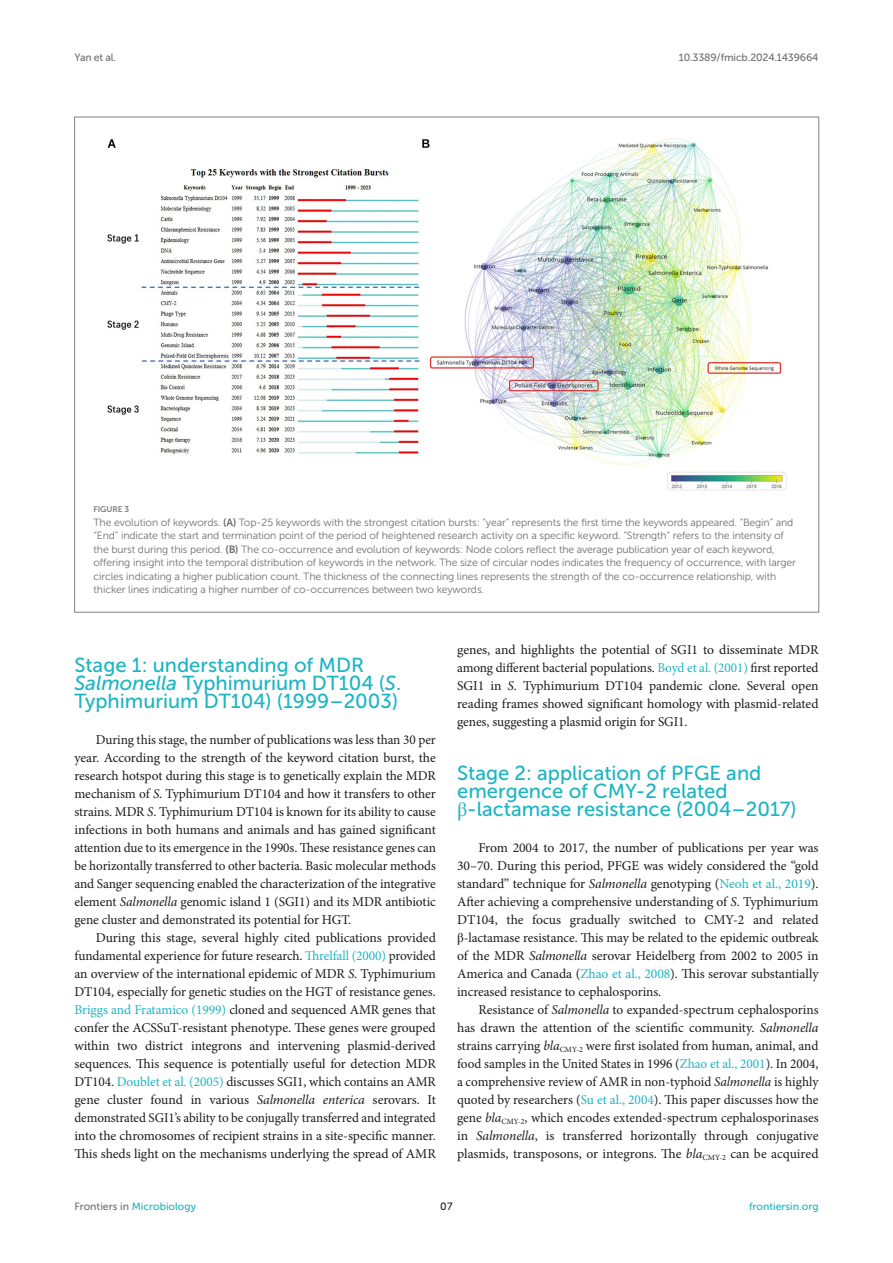
<style>
.page{position:relative;width:893px;height:1263px;background:#fff}
.page>*{position:absolute;margin:0;border:0;box-sizing:border-box;transform-origin:0 0}
.HEAD_1{font:20.25px/18px "Museo Sans 500";color:#1db5c3}
.TEXT{font:13.5px/18px "Minion Pro";letter-spacing:-.005em;color:#1b1c1b;text-align:justify}
.TEXT_FLUSH{font:13.5px/18px "Minion Pro";letter-spacing:-.01em;color:#1b1c1b;text-align:justify}
.FIG_LEG{font:10.5px/13.5px "Museo Sans 300";letter-spacing:-.01em;color:#706f70}
.t1{font:10.5px "Museo Sans 500";color:#1db5c3}
.t2{font:10.5px "Museo Sans 500";letter-spacing:-.015em;color:#706f70}
.t3{font:10.5px "Museo Sans 500";color:#1b1c1b}
.FIG_HD{font:8.25px "Museo Sans 700";letter-spacing:-.01em;color:#7e7f7f}
.s1{font-family:"Museo Sans 700"}
.s2{font-style:italic}
.s3{color:#1db5c3}
.s4{font-family:"STIX General"}
.s5{color:#706f70}
</style>
<div class="page">
<img style="left:107px;top:138px;width:680px;height:353px">
<p class="t2" style="left:74px;top:51px;width:43px">Yan et al.</p>
<p class="t2" style="left:679px;top:51px;width:141px">10.3389/fmicb.2024.1439664</p>
<p class="FIG_HD" style="left:94px;top:505px;width:37px">FIGURE 3</p>
<p class="FIG_LEG" style="left:94px;top:515px;width:704px">The evolution of keywords. <span class="s1">(A)</span> Top-25 keywords with the strongest citation bursts: “year” represents the first time the keywords appeared. “Begin” and “End” indicate the start and termination point of the period of heightened research activity on a specific keyword. “Strength” refers to the intensity of the burst during this period. <span class="s1">(B)</span> The co-occurrence and evolution of keywords: Node colors reflect the average publication year of each keyword, offering insight into the temporal distribution of keywords in the network. The size of circular nodes indicates the frequency of occurrence, with larger circles indicating a higher publication count. The thickness of the connecting lines represents the strength of the co-occurrence relationship, with thicker lines indicating a higher number of co-occurrences between two keywords.</p>
<p class="HEAD_1" style="left:74px;top:656px;width:328px">Stage 1: understanding of MDR<br><span class="s2">Salmonella</span> Typhimurium DT104 (<span class="s2">S</span>.<br>Typhimurium DT104) (1999–2003)</p>
<p class="TEXT_FLUSH" style="left:74px;top:731px;width:363px;text-indent:21px">During this stage, the number of publications was less than 30 per year. According to the strength of the keyword citation burst, the research hotspot during this stage is to genetically explain the MDR mechanism of <span class="s2">S</span>. Typhimurium DT104 and how it transfers to other strains. MDR <span class="s2">S</span>. Typhimurium DT104 is known for its ability to cause infections in both humans and animals and has gained significant attention due to its emergence in the 1990s. These resistance genes can be horizontally transferred to other bacteria. Basic molecular methods and Sanger sequencing enabled the characterization of the integrative element <span class="s2">Salmonella</span> genomic island 1 (SGI1) and its MDR antibiotic gene cluster and demonstrated its potential for HGT.</p>
<p class="TEXT" style="left:74px;top:929px;width:363px;text-indent:21px">During this stage, several highly cited publications provided fundamental experience for future research. <span class="s3">Threlfall (2000)</span> provided an overview of the international epidemic of MDR <span class="s2">S</span>. Typhimurium DT104, especially for genetic studies on the HGT of resistance genes.<br><span class="s3">Briggs and Fratamico (1999)</span> cloned and sequenced AMR genes that confer the ACSSuT-resistant phenotype. These genes were grouped within two district integrons and intervening plasmid-derived sequences. This sequence is potentially useful for detection MDR DT104. <span class="s3">Doublet et al. (2005)</span> discusses SGI1, which contains an AMR gene cluster found in various <span class="s2">Salmonella enterica</span> serovars. It demonstrated SGI1’s ability to be conjugally transferred and integrated into the chromosomes of recipient strains in a site-specific manner.<br>This sheds light on the mechanisms underlying the spread of AMR</p>
<p class="TEXT" style="left:457px;top:641px;width:363px">genes, and highlights the potential of SGI1 to disseminate MDR among different bacterial populations. <span class="s3">Boyd et al. (2001)</span> first reported SGI1 in <span class="s2">S</span>. Typhimurium DT104 pandemic clone. Several open reading frames showed significant homology with plasmid-related genes, suggesting a plasmid origin for SGI1.</p>
<p class="HEAD_1" style="left:457px;top:764px;width:341px">Stage 2: application of PFGE and emergence of CMY-2 related <span class="s4">β</span>-lactamase resistance (2004–2017)</p>
<p class="TEXT_FLUSH" style="left:457px;top:839px;width:363px;text-indent:21px">From 2004 to 2017, the number of publications per year was 30–70. During this period, PFGE was widely considered the “gold standard” technique for <span class="s2">Salmonella</span> genotyping (<span class="s3">Neoh et al., 2019</span>).<br>After achieving a comprehensive understanding of <span class="s2">S</span>. Typhimurium DT104, the focus gradually switched to CMY-2 and related <span class="s4">β</span>-lactamase resistance. This may be related to the epidemic outbreak of the MDR <span class="s2">Salmonella</span> serovar Heidelberg from 2002 to 2005 in America and Canada (<span class="s3">Zhao et al., 2008</span>). This serovar substantially increased resistance to cephalosporins.</p>
<p class="TEXT" style="left:457px;top:1001px;width:363px;text-indent:21px">Resistance of <span class="s2">Salmonella</span> to expanded-spectrum cephalosporins has drawn the attention of the scientific community. <span class="s2">Salmonella </span>strains carrying <span class="s2">bla</span><sub>CMY-2</sub> were first isolated from human, animal, and food samples in the United States in 1996 (<span class="s3">Zhao et al., 2001</span>). In 2004, a comprehensive review of AMR in non-typhoid <span class="s2">Salmonella</span> is highly quoted by researchers (<span class="s3">Su et al., 2004</span>). This paper discusses how the gene <span class="s2">bla</span><sub>CMY-2</sub>, which encodes extended-spectrum cephalosporinases in <span class="s2">Salmonella</span>, is transferred horizontally through conjugative plasmids, transposons, or integrons. The <span class="s2">bla</span><sub>CMY-2</sub> can be acquired</p>
<p class="t1" style="left:74px;top:1200px;width:123px"><span class="s5">Frontiers in</span> Microbiology</p>
<p class="t3" style="left:440px;top:1200px;width:14px">07</p>
<p class="t1" style="left:749px;top:1200px;width:71px">frontiersin.org</p>
</div>
